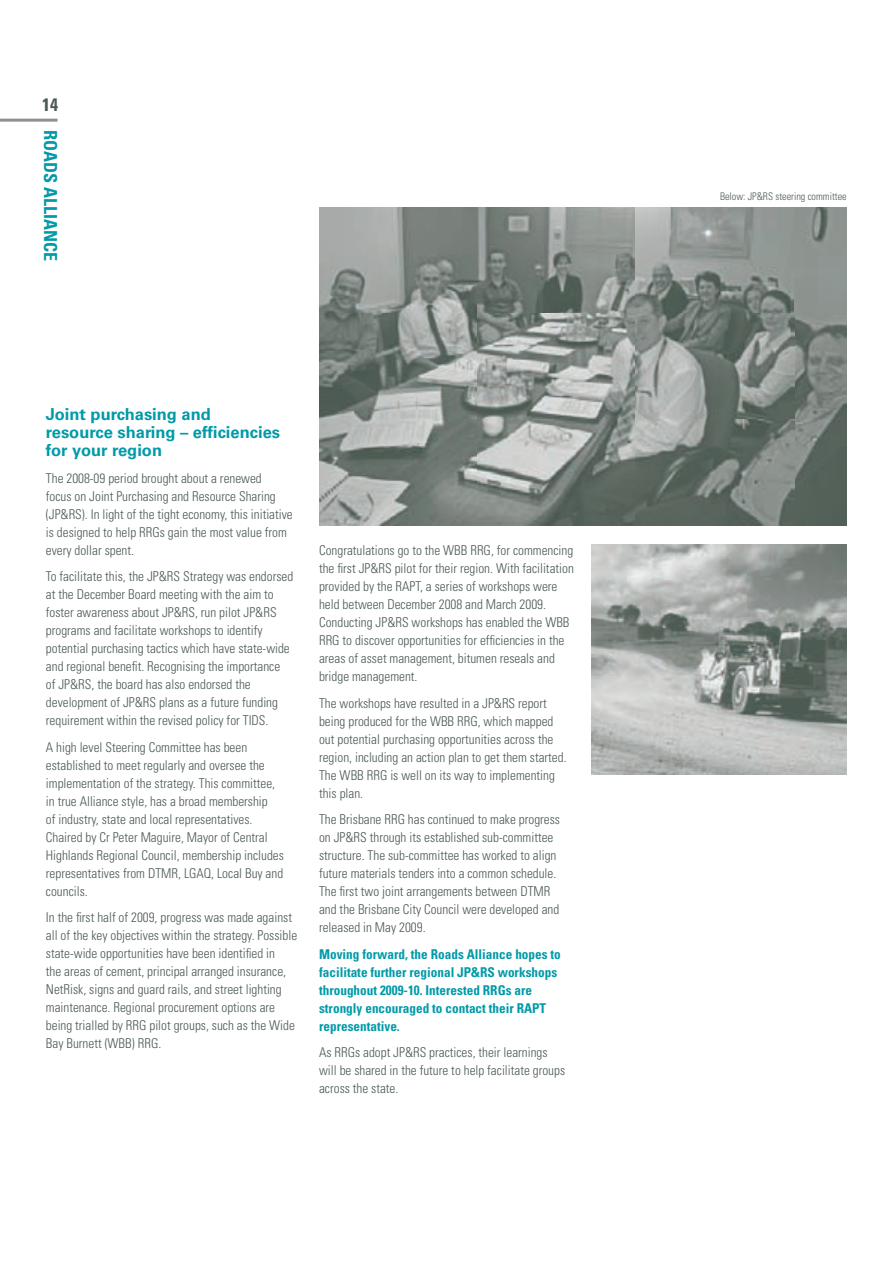
<style>
.page{position:relative;width:893px;height:1263px;background:#fff}
.page>*{position:absolute;margin:0;border:0;box-sizing:border-box;transform-origin:0 0}
.t1{font:700 condensed 18px "Univers";color:#009aa8}
.t2{font:700 condensed 18px "Univers";color:#4b5a52}
.t3{font:700 16.5px/18px "Univers";color:#009aa8}
.t4{font:300 condensed 13.5px/18px "Univers";color:#4b5a52}
.t5{font:700 condensed 13.5px/18px "Univers";color:#009aa8}
.t6{font:300 condensed 10.5px "Univers";color:#4b5a52}
</style>
<div class="page">
<hr style="left:0;top:119px;width:58px;height:3px;background:#8c938f">
<img style="left:592px;top:545px;width:255px;height:230px">
<img style="left:319px;top:207px;width:528px;height:319px">
<h1 class="t2" style="left:42px;top:98px;width:17px">14</h1>
<h1 class="t1" style="left:57px;top:130px;width:133px;rotate:90deg">ROADS ALLIANCE</h1>
<p class="t3" style="left:46px;top:407px;width:236px">Joint purchasing and resource sharing – efficiencies for your region</p>
<p class="t4" style="left:46px;top:470px;width:248px">The 2008-09 period brought about a renewed<br>focus on Joint Purchasing and Resource Sharing (JP&amp;RS). In light of the tight economy, this initiative is designed to help RRGs gain the most value from every dollar spent.</p>
<p class="t4" style="left:46px;top:569px;width:249px">To facilitate this, the JP&amp;RS Strategy was endorsed at the December Board meeting with the aim to foster awareness about JP&amp;RS, run pilot JP&amp;RS programs and facilitate workshops to identify potential purchasing tactics which have state-wide and regional benefit. Recognising the importance<br>of JP&amp;RS, the board has also endorsed the development of JP&amp;RS plans as a future funding requirement within the revised policy for TIDS.</p>
<p class="t4" style="left:46px;top:739px;width:239px">A high level Steering Committee has been established to meet regularly and oversee the implementation of the strategy. This committee, in true Alliance style, has a broad membership<br>of industry, state and local representatives.<br>Chaired by Cr Peter Maguire, Mayor of Central Highlands Regional Council, membership includes representatives from DTMR, LGAQ, Local Buy and councils.</p>
<p class="t4" style="left:46px;top:910px;width:253px">In the first half of 2009, progress was made against all of the key objectives within the strategy. Possible state-wide opportunities have been identified in<br>the areas of cement, principal arranged insurance, NetRisk, signs and guard rails, and street lighting maintenance. Regional procurement options are being trialled by RRG pilot groups, such as the Wide Bay Burnett (WBB) RRG.</p>
<p class="t4" style="left:319px;top:543px;width:256px">Congratulations go to the WBB RRG, for commencing the first JP&amp;RS pilot for their region. With facilitation provided by the RAPT, a series of workshops were held between December 2008 and March 2009.<br>Conducting JP&amp;RS workshops has enabled the WBB RRG to discover opportunities for efficiencies in the areas of asset management, bitumen reseals and bridge management.</p>
<p class="t4" style="left:319px;top:695px;width:249px">The workshops have resulted in a JP&amp;RS report being produced for the WBB RRG, which mapped out potential purchasing opportunities across the region, including an action plan to get them started.<br>The WBB RRG is well on its way to implementing this plan.</p>
<p class="t4" style="left:319px;top:812px;width:242px">The Brisbane RRG has continued to make progress on JP&amp;RS through its established sub-committee structure. The sub-committee has worked to align future materials tenders into a common schedule.<br>The first two joint arrangements between DTMR and the Brisbane City Council were developed and released in May 2009.</p>
<p class="t5" style="left:319px;top:946px;width:243px">Moving forward, the Roads Alliance hopes to facilitate further regional JP&amp;RS workshops throughout 2009-10. Interested RRGs are strongly encouraged to contact their RAPT representative.</p>
<p class="t4" style="left:319px;top:1045px;width:248px">As RRGs adopt JP&amp;RS practices, their learnings will be shared in the future to help facilitate groups across the state.</p>
<p class="t6" style="left:720px;top:192px;width:128px">Below: JP&amp;RS steering committee</p>
</div>
